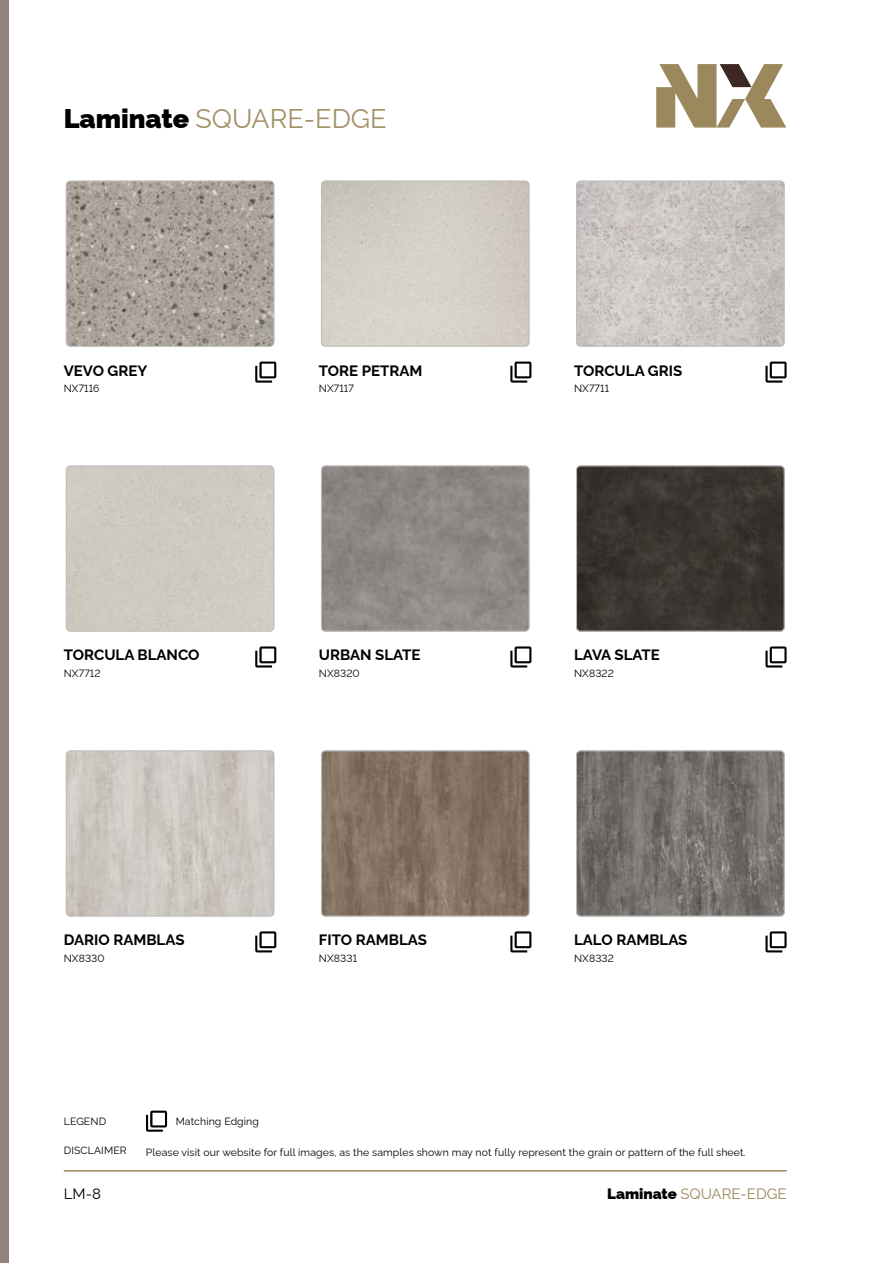
<style>
.page{position:relative;width:893px;height:1263px;background:#fff}
.page>*{position:absolute;margin:0;border:0;box-sizing:border-box;transform-origin:0 0}
.t1{font:27px "Raleway";color:#a39168}
.t2{font:700 15px "Raleway";color:#000}
.t3{font:15px "Raleway";color:#9b885c}
.t4{font:15px "Raleway";color:#000}
.t5{font:10.5px "Raleway";letter-spacing:.01em;color:#000}
.s1{font-weight:900;color:#000}
</style>
<div class="page">
<div style="left:0;top:0;width:9px;height:1263px;background:#93817c"></div>
<hr style="left:64px;top:1170px;width:723px;height:1px;background:#9b885c">
<svg style="left:656px;top:64px;width:130px;height:64px"></svg>
<svg style="left:146px;top:1110px;width:21px;height:22px"></svg>
<svg style="left:255px;top:362px;width:21px;height:21px"></svg>
<img style="left:66px;top:181px;width:208px;height:165px">
<div style="left:66px;top:181px;width:208px;height:166px;border:1px solid #bdbebf;border-radius:4px"></div>
<img style="left:66px;top:752px;width:208px;height:164px">
<div style="left:66px;top:750px;width:208px;height:166px;border:1px solid #bdbebf;border-radius:4px"></div>
<svg style="left:255px;top:931px;width:21px;height:21px"></svg>
<div style="left:66px;top:466px;width:208px;height:165px;border:1px solid #bdbebf;border-radius:4px"></div>
<svg style="left:255px;top:646px;width:21px;height:21px"></svg>
<svg style="left:765px;top:362px;width:22px;height:21px"></svg>
<img style="left:576px;top:181px;width:208px;height:165px">
<div style="left:576px;top:181px;width:208px;height:166px;border:1px solid #bdbebf;border-radius:4px"></div>
<img style="left:576px;top:751px;width:208px;height:165px">
<div style="left:576px;top:750px;width:208px;height:166px;border:1px solid #bdbebf;border-radius:4px"></div>
<svg style="left:765px;top:931px;width:22px;height:21px"></svg>
<img style="left:576px;top:466px;width:208px;height:165px">
<div style="left:576px;top:466px;width:208px;height:165px;border:1px solid #bdbebf;border-radius:4px"></div>
<svg style="left:765px;top:646px;width:22px;height:21px"></svg>
<svg style="left:510px;top:362px;width:21px;height:21px"></svg>
<div style="left:321px;top:181px;width:208px;height:166px;border:1px solid #bdbebf;border-radius:4px"></div>
<img style="left:321px;top:751px;width:208px;height:165px">
<div style="left:321px;top:750px;width:208px;height:166px;border:1px solid #bdbebf;border-radius:4px"></div>
<svg style="left:510px;top:931px;width:21px;height:21px"></svg>
<div style="left:321px;top:466px;width:208px;height:165px;border:1px solid #bdbebf;border-radius:4px"></div>
<svg style="left:510px;top:646px;width:21px;height:21px"></svg>
<h1 class="t1" style="left:64px;top:97px;width:324px"><span class="s1">Laminate</span> SQUARE-EDGE</h1>
<h2 class="t2" style="left:64px;top:359px;width:85px">VEVO GREY</h2>
<p class="t5" style="left:64px;top:380px;width:37px">NX7116</p>
<h2 class="t2" style="left:319px;top:359px;width:105px">TORE PETRAM</h2>
<p class="t5" style="left:319px;top:380px;width:36px">NX7117</p>
<h2 class="t2" style="left:574px;top:359px;width:110px">TORCULA GRIS</h2>
<p class="t5" style="left:574px;top:380px;width:37px">NX7711</p>
<h2 class="t2" style="left:64px;top:643px;width:137px">TORCULA BLANCO</h2>
<p class="t5" style="left:64px;top:665px;width:38px">NX7712</p>
<h2 class="t2" style="left:319px;top:643px;width:103px">URBAN SLATE</h2>
<p class="t5" style="left:319px;top:665px;width:42px">NX8320</p>
<h2 class="t2" style="left:574px;top:643px;width:87px">LAVA SLATE</h2>
<p class="t5" style="left:574px;top:665px;width:41px">NX8322</p>
<h2 class="t2" style="left:64px;top:928px;width:122px">DARIO RAMBLAS</h2>
<p class="t5" style="left:64px;top:950px;width:42px">NX8330</p>
<h2 class="t2" style="left:319px;top:928px;width:110px">FITO RAMBLAS</h2>
<p class="t5" style="left:319px;top:950px;width:40px">NX8331</p>
<h2 class="t2" style="left:574px;top:928px;width:115px">LALO RAMBLAS</h2>
<p class="t5" style="left:574px;top:950px;width:41px">NX8332</p>
<p class="t5" style="left:64px;top:1112px;width:44px">LEGEND</p>
<p class="t5" style="left:176px;top:1112px;width:85px">Matching Edging</p>
<p class="t5" style="left:64px;top:1142px;width:64px">DISCLAIMER</p>
<p class="t5" style="left:146px;top:1144px;width:601px">Please visit our website for full images, as the samples shown may not fully represent the grain or pattern of the full sheet.</p>
<h2 class="t4" style="left:64px;top:1182px;width:39px">LM-8</h2>
<h2 class="t3" style="left:607px;top:1182px;width:181px"><span class="s1">Laminate</span> SQUARE-EDGE</h2>
</div>
